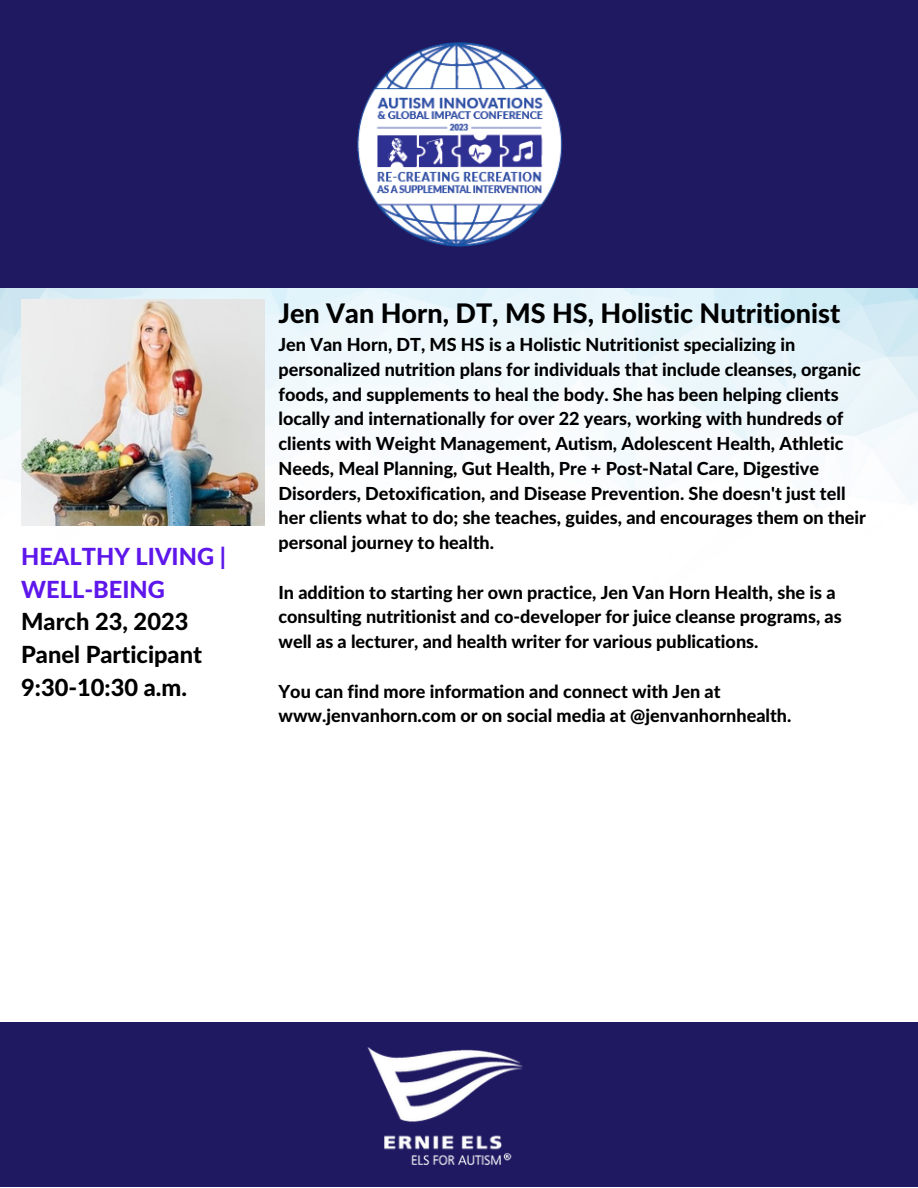
<style>
.page{position:relative;width:918px;height:1188px;background:#fff}
.page>*{position:absolute;margin:0;border:0;box-sizing:border-box;transform-origin:0 0}
.t1{font:800 27px "Lato Latin";color:#000}
.t2{font:800 23.7px/32.7px "Lato Latin";color:#000}
.t3{font:800 23.7px/32.7px "Lato Latin";color:#5e17eb}
.t4{font:800 18px/24.8px "Lato Latin";color:#000}
</style>
<div class="page">
<div style="left:0;top:1023px;width:918px;height:164px;background:#1f1961"></div>
<img style="left:0;top:287px;width:918px;height:239px">
<div style="left:0;top:0;width:918px;height:287px;background:#1f1961"></div>
<img style="left:357px;top:42px;width:206px;height:205px">
<img style="left:21px;top:300px;width:243px;height:226px">
<img style="left:348px;top:1022px;width:193px;height:144px">
<h2 class="t3" style="left:21px;top:542px;width:206px">HEALTHY LIVING |<br>WELL-BEING</h2>
<h2 class="t2" style="left:21px;top:607px;width:182px">March 23, 2023<br>Panel Participant<br>9:30-10:30 a.m.</h2>
<h1 class="t1" style="left:278px;top:301px;width:563px">Jen Van Horn, DT, MS HS, Holistic Nutritionist</h1>
<p class="t4" style="left:278px;top:333px;width:589px">Jen Van Horn, DT, MS HS is a Holistic Nutritionist specializing in personalized nutrition plans for individuals that include cleanses, organic foods, and supplements to heal the body. She has been helping clients locally and internationally for over 22 years, working with hundreds of clients with Weight Management, Autism, Adolescent Health, Athletic Needs, Meal Planning, Gut Health, Pre + Post-Natal Care, Digestive Disorders, Detoxification, and Disease Prevention. She doesn't just tell her clients what to do; she teaches, guides, and encourages them on their personal journey to health.</p>
<p class="t4" style="left:278px;top:581px;width:565px">In addition to starting her own practice, Jen Van Horn Health, she is a consulting nutritionist and co-developer for juice cleanse programs, as well as a lecturer, and health writer for various publications.</p>
<p class="t4" style="left:278px;top:680px;width:514px">You can find more information and connect with Jen at www.jenvanhorn.com or on social media at @jenvanhornhealth.</p>
</div>
